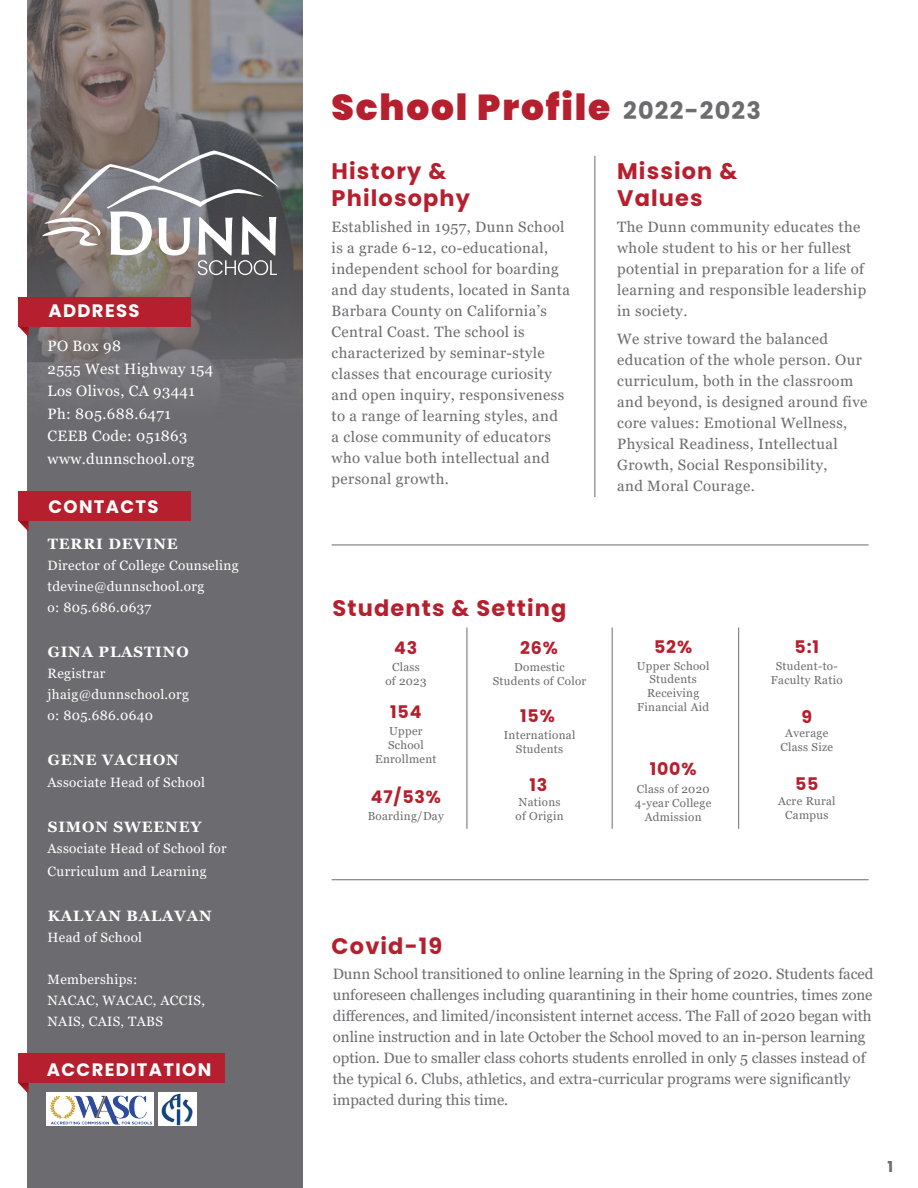
<style>
.page{position:relative;width:918px;height:1188px;background:#fff}
.page>*{position:absolute;margin:0;border:0;box-sizing:border-box;transform-origin:0 0}
.t1{font:900 36px "Poppins";letter-spacing:.05em;color:#b61f2d}
.t2{font:700 22.5px/27px "Poppins";letter-spacing:.05em;color:#b61f2d}
.t3{font:700 18px "Poppins";letter-spacing:.075em;color:#fff}
.t4{font:700 17.4px "Poppins";letter-spacing:.05em;color:#b61f2d}
.t5{font:15px/21px "Georgia";letter-spacing:.025em;color:#6c6b6f}
.t6{font:15px/21px "Georgia";color:#6c6b6f}
.t7{font:15px/22.5px "Georgia";letter-spacing:.025em;color:#fff}
.t8{font:700 15px "Georgia";letter-spacing:.06em;color:#fff}
.t9{font:700 15px "Poppins";color:#6c6b6f}
.t10{font:13.5px/21px "Georgia";letter-spacing:.025em;color:#fff}
.t11{font:11.55px/14px "Georgia";letter-spacing:.025em;color:#6c6b6f;text-align:center}
.s1{font-weight:700;font-size:24px;color:#6c6b6f}
</style>
<div class="page">
<div style="left:27px;top:0;width:275px;height:1188px;background:#6c6b6f"></div>
<img style="left:27px;top:0;width:275px;height:492px">
<svg style="left:42px;top:151px;width:237px;height:124px;background:#878485"></svg>
<svg style="left:18px;top:326px;width:11px;height:11px"></svg>
<div style="left:18px;top:297px;width:173px;height:29px;background:#b61f2d"></div>
<svg style="left:18px;top:521px;width:11px;height:11px"></svg>
<div style="left:18px;top:492px;width:173px;height:29px;background:#b61f2d"></div>
<hr style="left:595px;top:156px;width:1px;height:341px;background:#6c6b6f">
<hr style="left:332px;top:545px;width:537px;height:1px;background:#6c6b6f">
<hr style="left:332px;top:879px;width:537px;height:1px;background:#6c6b6f">
<hr style="left:612px;top:628px;width:1px;height:201px;background:#6c6b6f">
<hr style="left:738px;top:628px;width:1px;height:201px;background:#6c6b6f">
<hr style="left:467px;top:628px;width:1px;height:201px;background:#6c6b6f">
<svg style="left:18px;top:1083px;width:11px;height:11px"></svg>
<div style="left:18px;top:1054px;width:207px;height:29px;background:#b61f2d"></div>
<img style="left:46px;top:1093px;width:108px;height:33px">
<div style="left:158px;top:1093px;width:39px;height:33px;background:#fff"></div>
<img style="left:162px;top:1093px;width:31px;height:33px">
<p class="t3" style="left:48px;top:301px;width:93px">ADDRESS</p>
<p class="t7" style="left:48px;top:335px;width:167px">PO Box 98<br>2555 West Highway 154<br>Los Olivos, CA 93441<br>Ph: 805.688.6471<br>CEEB Code: 051863 www.dunnschool.org</p>
<p class="t3" style="left:48px;top:497px;width:112px">CONTACTS</p>
<p class="t8" style="left:48px;top:534px;width:132px">TERRI DEVINE</p>
<p class="t10" style="left:48px;top:555px;width:193px">Director of College Counseling tdevine@dunnschool.org<br>o: 805.686.0637</p>
<p class="t8" style="left:48px;top:642px;width:142px">GINA PLASTINO</p>
<p class="t10" style="left:48px;top:663px;width:143px">Registrar jhaig@dunnschool.org o: 805.686.0640</p>
<p class="t8" style="left:48px;top:750px;width:133px">GENE VACHON</p>
<p class="t10" style="left:48px;top:772px;width:159px">Associate Head of School</p>
<p class="t8" style="left:48px;top:817px;width:155px">SIMON SWEENEY</p>
<p class="t10" style="left:48px;top:838px;width:181px;line-height:22.5px">Associate Head of School for<br>Curriculum and Learning</p>
<p class="t8" style="left:48px;top:906px;width:165px">KALYAN BALAVAN</p>
<p class="t10" style="left:48px;top:927px;width:96px">Head of School</p>
<p class="t10" style="left:48px;top:969px;width:159px">Memberships:<br>NACAC, WACAC, ACCIS,<br>NAIS, CAIS, TABS</p>
<p class="t3" style="left:47px;top:1059px;width:166px">ACCREDITATION</p>
<h1 class="t1" style="left:332px;top:87px;width:431px">School Profile <span class="s1">2022-2023</span></h1>
<h2 class="t2" style="left:332px;top:158px;width:140px">History &amp;<br>Philosophy</h2>
<p class="t5" style="left:332px;top:217px;width:240px">Established in 1957, Dunn School is a grade 6-12, co-educational, independent school for boarding and day students, located in Santa<br>Barbara County on California’s<br>Central Coast. The school is characterized by seminar-style classes that encourage curiosity and open inquiry, responsiveness to a range of learning styles, and<br>a close community of educators who value both intellectual and personal growth.</p>
<h2 class="t2" style="left:617px;top:158px;width:122px">Mission &amp;<br>Values</h2>
<p class="t5" style="left:617px;top:217px;width:251px">The Dunn community educates the whole student to his or her fullest potential in preparation for a life of learning and responsible leadership in society.</p>
<p class="t5" style="left:617px;top:329px;width:252px">We strive toward the balanced education of the whole person. Our curriculum, both in the classroom and beyond, is designed around five core values: Emotional Wellness,<br>Physical Readiness, Intellectual<br>Growth, Social Responsibility,<br>and Moral Courage.</p>
<h2 class="t2" style="left:333px;top:595px;width:235px">Students &amp; Setting</h2>
<p class="t4" style="left:394px;top:638px;width:25px">43</p>
<p class="t11" style="left:385px;top:660px;width:43px">Class<br>of 2023</p>
<p class="t4" style="left:390px;top:702px;width:33px">154</p>
<p class="t11" style="left:375px;top:724px;width:63px">Upper<br>School<br>Enrollment</p>
<p class="t4" style="left:371px;top:787px;width:72px">47/53%</p>
<p class="t11" style="left:368px;top:809px;width:78px">Boarding/Day</p>
<p class="t4" style="left:520px;top:638px;width:39px">26%</p>
<p class="t11" style="left:493px;top:660px;width:95px">Domestic<br>Students of Color</p>
<p class="t4" style="left:520px;top:706px;width:36px">15%</p>
<p class="t11" style="left:504px;top:728px;width:73px">International<br>Students</p>
<p class="t4" style="left:530px;top:775px;width:19px">13</p>
<p class="t11" style="left:516px;top:795px;width:50px;text-align:left">Nations of Origin</p>
<p class="t4" style="left:654px;top:637px;width:40px">52%</p>
<p class="t11" style="left:637px;top:659px;width:74px">Upper School<br>Students<br>Receiving<br>Financial Aid</p>
<p class="t4" style="left:650px;top:758px;width:48px">100%</p>
<p class="t11" style="left:635px;top:783px;width:78px">Class of 2020<br>4-year College<br>Admission</p>
<p class="t4" style="left:795px;top:637px;width:26px">5:1</p>
<p class="t11" style="left:771px;top:659px;width:73px">Student-to-<br>Faculty Ratio</p>
<p class="t4" style="left:801px;top:707px;width:12px">9</p>
<p class="t11" style="left:780px;top:726px;width:54px">Average<br>Class Size</p>
<p class="t4" style="left:795px;top:774px;width:25px">55</p>
<p class="t11" style="left:778px;top:794px;width:59px">Acre Rural<br>Campus</p>
<h2 class="t2" style="left:332px;top:933px;width:112px">Covid-19</h2>
<p class="t6" style="left:333px;top:963px;width:542px">Dunn School transitioned to online learning in the Spring of 2020. Students faced unforeseen challenges including quarantining in their home countries, times zone differences, and limited/inconsistent internet access. The Fall of 2020 began with online instruction and in late October the School moved to an in-person learning option. Due to smaller class cohorts students enrolled in only 5 classes instead of the typical 6. Clubs, athletics, and extra-curricular programs were significantly impacted during this time.</p>
<p class="t9" style="left:888px;top:1158px;width:7px">1</p>
</div>
